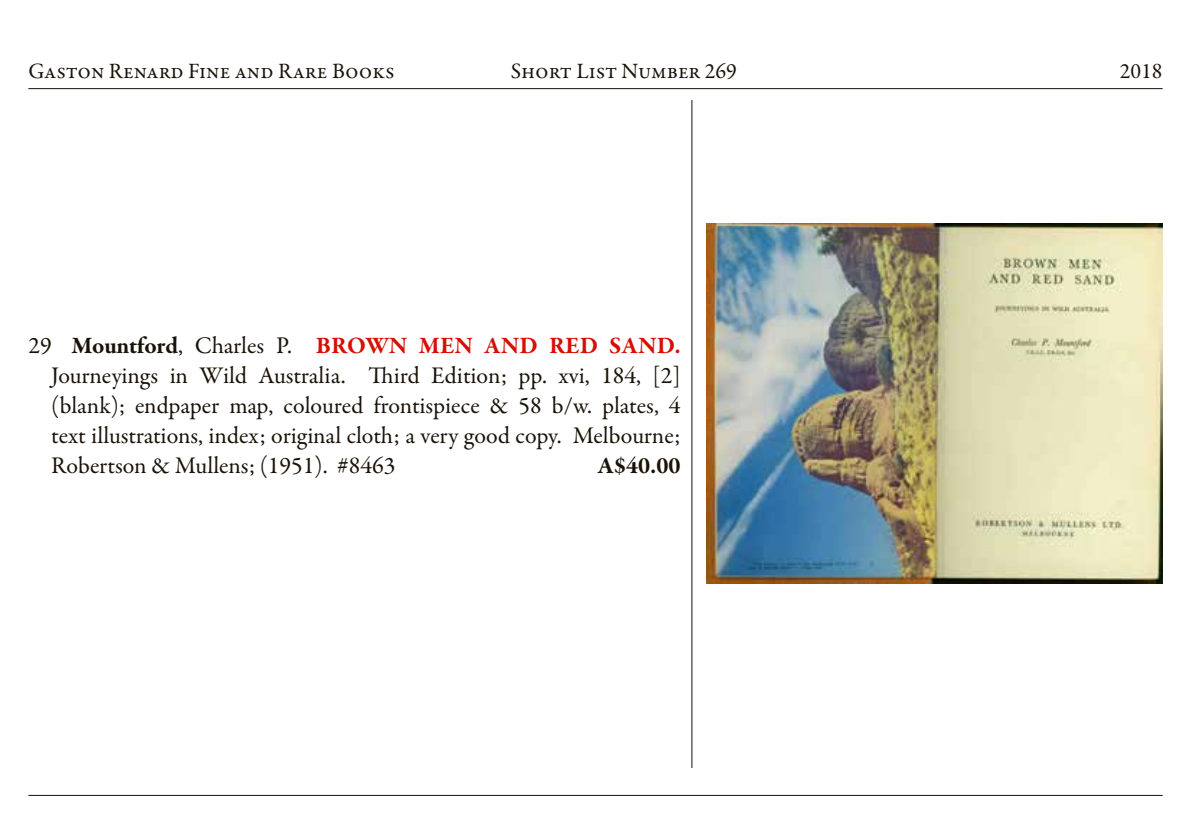
<style>
.page{position:relative;width:1191px;height:840px;background:#fff}
.page>*{position:absolute;margin:0;border:0;box-sizing:border-box;transform-origin:0 0}
.t1{font:24px/30px "Garamond Premr Pro";color:#1a1207;text-align:justify}
.t2{font:700 24px "Garamond Premr Pro";color:#1a1207}
.t3{font:22px "Garamond Premr Pro";color:#1a1207}
.s1{font-weight:700}
.s2{font-weight:700;color:#d80e04}
</style>
<div class="page">
<hr style="left:28px;top:88px;width:1134px;height:1px;background:#1a1207">
<hr style="left:28px;top:794px;width:1134px;height:1px;background:#1a1207">
<hr style="left:691px;top:100px;width:1px;height:667px;background:#1a1207">
<img style="left:706px;top:223px;width:456px;height:359px">
<p class="t3" style="left:28px;top:57px;width:368px">Gaston Renard Fine and Rare Books</p>
<p class="t3" style="left:511px;top:57px;width:228px">Short List Number 269</p>
<p class="t3" style="left:1119px;top:57px;width:44px">2018</p>
<p class="t1" style="left:51px;top:330px;width:631px;text-indent:-23px">29 <span class="s1">Mountford</span>, Charles P. <span class="s2">BROWN MEN AND RED SAND.<br></span>Journeyings in Wild Australia. Third Edition; pp. xvi, 184, [2] (blank); endpaper map, coloured frontispiece &amp; 58 b/w. plates, 4 text illustrations, index; original cloth; a very good copy. Melbourne; Robertson &amp; Mullens; (1951). #8463</p>
<p class="t2" style="left:598px;top:450px;width:84px">A$40.00</p>
</div>
